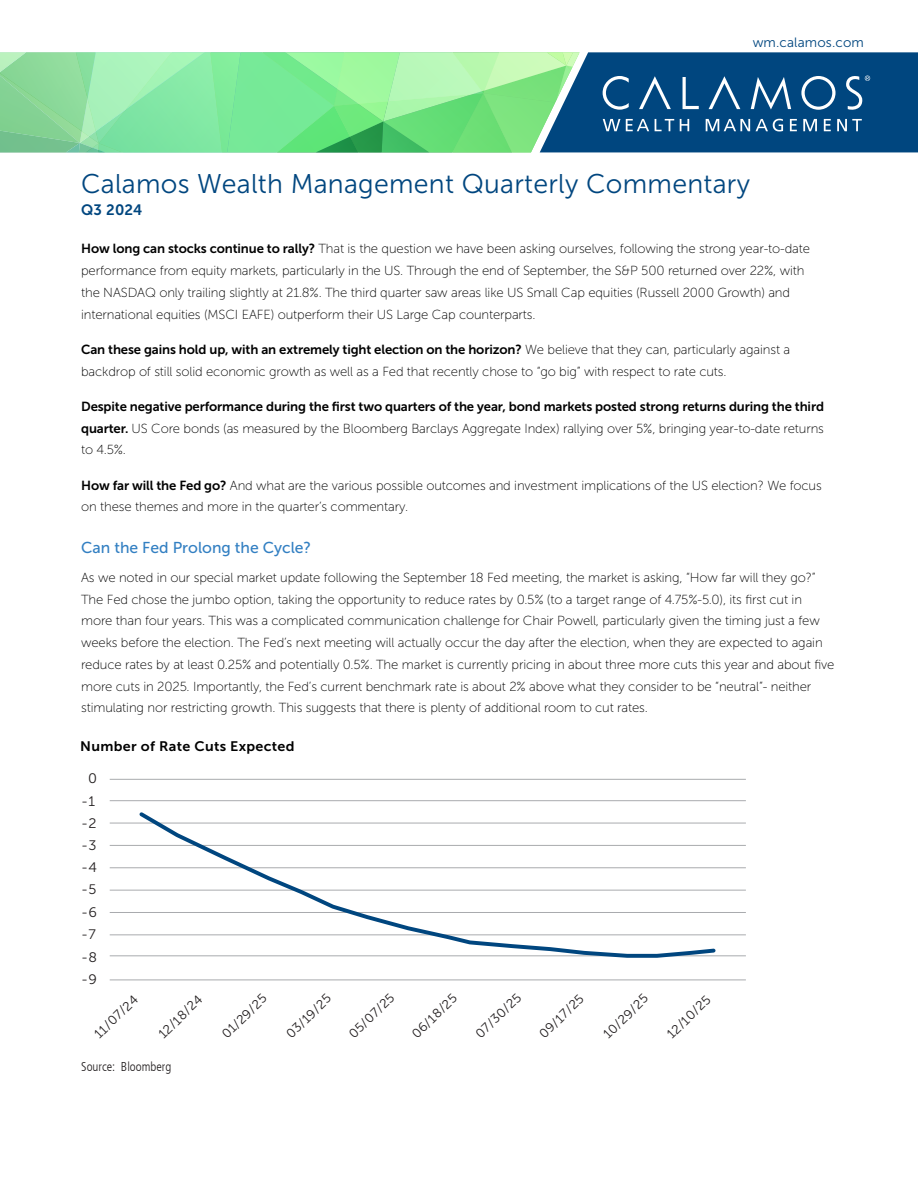
<style>
.page{position:relative;width:918px;height:1188px;background:#fff}
.page>*{position:absolute;margin:0;border:0;box-sizing:border-box;transform-origin:0 0}
.t1{font:27px "Museo Sans 300";letter-spacing:.01em;color:#00467f}
.t2{font:15.75px "Museo Sans 500";color:#327fc2}
.t3{font:15px "Museo Sans 700";letter-spacing:.015em;color:#00467f}
.t4{font:13.8px "Museo Sans 700";letter-spacing:.02em;color:#000;scale:1.04 1}
.t5{font:13.8px "Museo Sans 300";color:#231f20;scale:1.04 1}
.t6{font:13.5px "Museo Sans 300";letter-spacing:.01em;color:#00467f}
.t7{font:13.2px/21.8px "Museo Sans 100";letter-spacing:-.01em;color:#000}
.t8{font:13.2px "Museo Sans 700";letter-spacing:-.01em;color:#000}
.t9{font:12.75px "Museo Sans 300";color:#231f20;scale:1.04 1}
.t10{font:300 condensed 12.75px "Frutiger LT";color:#231f20}
.s1{font-family:"Museo Sans 700"}
.s2{font-family:"Museo Sans 100"}
</style>
<div class="page">
<svg style="left:0;top:52px;width:918px;height:100px;background:#5bad93"></svg>
<hr style="left:110px;top:979px;width:636px;height:1px;background:#a9abae">
<hr style="left:110px;top:955px;width:636px;height:1px;background:#a9abae">
<hr style="left:110px;top:934px;width:636px;height:1px;background:#a9abae">
<hr style="left:110px;top:912px;width:636px;height:1px;background:#a9abae">
<hr style="left:110px;top:890px;width:636px;height:1px;background:#a9abae">
<hr style="left:110px;top:867px;width:636px;height:1px;background:#a9abae">
<hr style="left:110px;top:845px;width:636px;height:1px;background:#a9abae">
<hr style="left:110px;top:823px;width:636px;height:1px;background:#a9abae">
<hr style="left:110px;top:800px;width:636px;height:1px;background:#a9abae">
<hr style="left:110px;top:779px;width:636px;height:1px;background:#a9abae">
<svg style="left:136px;top:812px;width:582px;height:146px"></svg>
<p class="t6" style="left:753px;top:35px;width:113px">wm.calamos.com</p>
<h1 class="t1" style="left:81px;top:169px;width:670px">Calamos Wealth Management Quarterly Commentary</h1>
<p class="t3" style="left:81px;top:202px;width:63px">Q3 2024</p>
<p class="t7" style="left:81px;top:238px;width:730px"><span class="s1">How long can stocks continue to rally?</span> That is the question we have been asking ourselves, following the strong year-to-date performance from equity markets, particularly in the US. Through the end of September, the S&amp;P 500 returned over 22%, with the NASDAQ only trailing slightly at 21.8%. The third quarter saw areas like US Small Cap equities (Russell 2000 Growth) and international equities (MSCI EAFE) outperform their US Large Cap counterparts.</p>
<p class="t8" style="left:81px;top:342px;width:711px">Can these gains hold up, with an extremely tight election on the horizon? <span class="s2">We believe that they can, particularly against a</span></p>
<p class="t7" style="left:81px;top:360px;width:647px">backdrop of still solid economic growth as well as a Fed that recently chose to “go big” with respect to rate cuts.</p>
<p class="t8" style="left:81px;top:399px;width:744px">Despite negative performance during the first two quarters of the year, bond markets posted strong returns during the third</p>
<p class="t7" style="left:81px;top:417px;width:744px"><span class="s1">quarter.</span> US Core bonds (as measured by the Bloomberg Barclays Aggregate Index) rallying over 5%, bringing year-to-date returns to 4.5%.</p>
<p class="t7" style="left:81px;top:474px;width:742px"><span class="s1">How far will the Fed go?</span> And what are the various possible outcomes and investment implications of the US election? We focus on these themes and more in the quarter’s commentary.</p>
<p class="t2" style="left:81px;top:539px;width:232px">Can the Fed Prolong the Cycle?</p>
<p class="t7" style="left:81px;top:567px;width:755px">As we noted in our special market update following the September 18 Fed meeting, the market is asking, “How far will they go?” The Fed chose the jumbo option, taking the opportunity to reduce rates by 0.5% (to a target range of 4.75%-5.0), its first cut in more than four years. This was a complicated communication challenge for Chair Powell, particularly given the timing just a few weeks before the election. The Fed’s next meeting will actually occur the day after the election, when they are expected to again reduce rates by at least 0.25% and potentially 0.5%. The market is currently pricing in about three more cuts this year and about five more cuts in 2025. Importantly, the Fed’s current benchmark rate is about 2% above what they consider to be “neutral”- neither stimulating nor restricting growth. This suggests that there is plenty of additional room to cut rates.</p>
<p class="t4" style="left:80px;top:739px;width:208px">Number of Rate Cuts Expected</p>
<p class="t5" style="left:88px;top:771px;width:10px">0</p>
<p class="t5" style="left:81px;top:793px;width:15px">-1</p>
<p class="t5" style="left:81px;top:815px;width:16px">-2</p>
<p class="t5" style="left:81px;top:838px;width:16px">-3</p>
<p class="t5" style="left:81px;top:860px;width:17px">-4</p>
<p class="t5" style="left:81px;top:882px;width:16px">-5</p>
<p class="t5" style="left:81px;top:905px;width:17px">-6</p>
<p class="t5" style="left:81px;top:926px;width:16px">-7</p>
<p class="t5" style="left:81px;top:949px;width:17px">-8</p>
<p class="t5" style="left:81px;top:972px;width:17px">-9</p>
<p class="t9" style="left:92px;top:1032px;width:55px;rotate:-45deg">11/07/24</p>
<p class="t9" style="left:156px;top:1032px;width:55px;rotate:-45deg">12/18/24</p>
<p class="t9" style="left:219px;top:1032px;width:56px;rotate:-45deg">01/29/25</p>
<p class="t9" style="left:284px;top:1032px;width:56px;rotate:-45deg">03/19/25</p>
<p class="t9" style="left:346px;top:1032px;width:57px;rotate:-45deg">05/07/25</p>
<p class="t9" style="left:409px;top:1032px;width:57px;rotate:-45deg">06/18/25</p>
<p class="t9" style="left:473px;top:1032px;width:58px;rotate:-45deg">07/30/25</p>
<p class="t9" style="left:537px;top:1032px;width:56px;rotate:-45deg">09/17/25</p>
<p class="t9" style="left:601px;top:1032px;width:56px;rotate:-45deg">10/29/25</p>
<p class="t9" style="left:664px;top:1032px;width:55px;rotate:-45deg">12/10/25</p>
<p class="t10" style="left:81px;top:1060px;width:92px">Source: Bloomberg</p>
</div>
